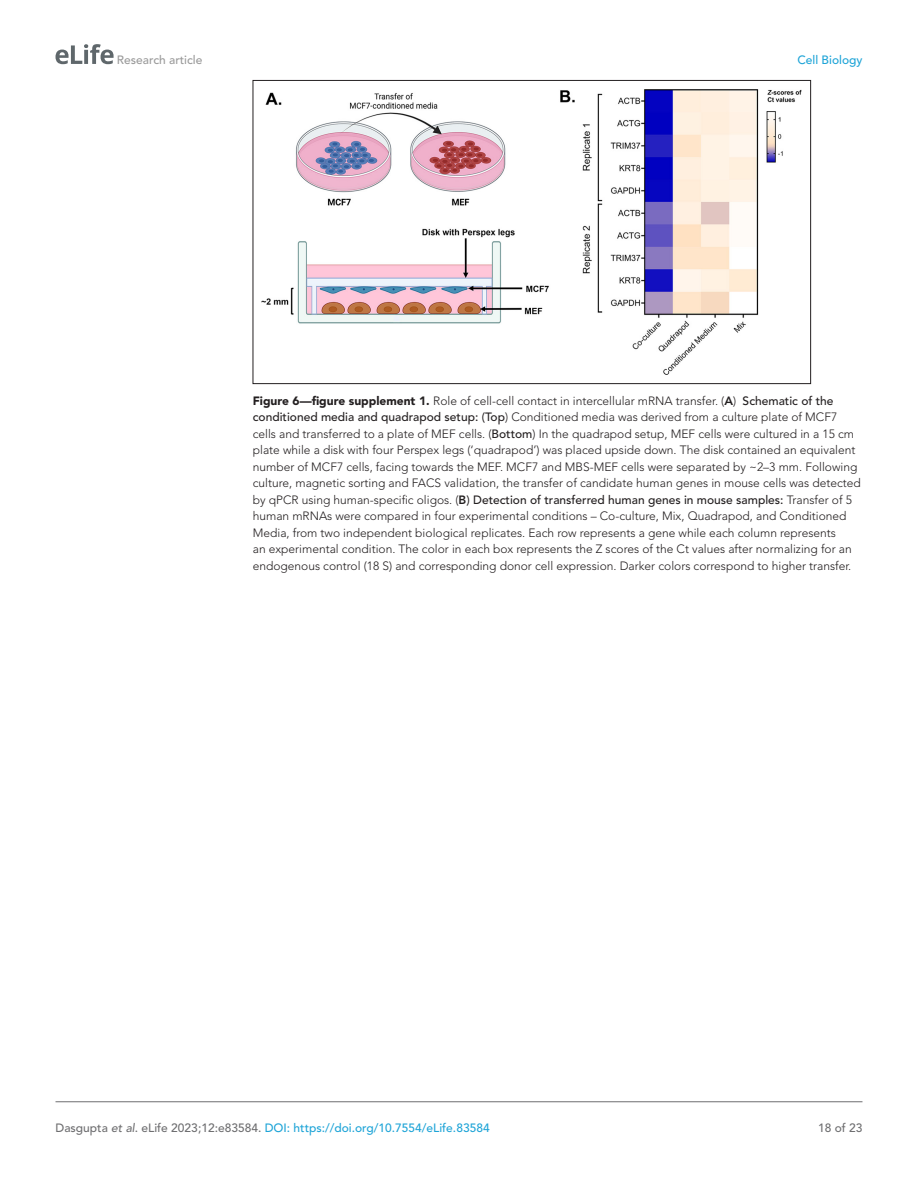
<style>
.page{position:relative;width:918px;height:1188px;background:#fff}
.page>*{position:absolute;margin:0;border:0;box-sizing:border-box;transform-origin:0 0}
.t1{font:300 12px/16.5px "Avenir LT Std";color:#231f20}
.t2{font:500 12px "Avenir LT Std";color:#1ea4d7}
.t3{font:500 12px "Avenir LT Std";color:#9a9a9a}
.t4{font:500 12px "Avenir LT Std";color:#6e6e70}
.s1{font-weight:900}
.s2{font-weight:800}
.s3{font-weight:500}
.s4{color:#6e6e70}
.s5{font-style:italic;color:#6e6e70}
</style>
<div class="page">
<svg style="left:56px;top:44px;width:58px;height:20px"></svg>
<hr style="left:56px;top:1101px;width:806px;height:1px;background:#6e6e70">
<img style="left:262px;top:89px;width:540px;height:286px">
<div style="left:253px;top:80px;width:558px;height:304px;border:1px solid #231f20"></div>
<p class="t3" style="left:117px;top:53px;width:87px">Research article</p>
<p class="t2" style="left:797px;top:53px;width:67px">Cell Biology</p>
<p class="t1" style="left:253px;top:392px;width:610px"><span class="s1">Figure 6—figure supplement 1.</span> Role of cell-cell contact in intercellular mRNA transfer. (<span class="s2">A</span>) <span class="s3">Schematic of the conditioned media and quadrapod setup: (Top</span>) Conditioned media was derived from a culture plate of MCF7 cells and transferred to a plate of MEF cells. (<span class="s3">Bottom</span>) In the quadrapod setup, MEF cells were cultured in a 15 cm plate while a disk with four Perspex legs (‘quadrapod’) was placed upside down. The disk contained an equivalent number of MCF7 cells, facing towards the MEF. MCF7 and MBS-MEF cells were separated by ~2–3 mm. Following culture, magnetic sorting and FACS validation, the transfer of candidate human genes in mouse cells was detected by qPCR using human-specific oligos. (<span class="s2">B</span><span class="s3">) Detection of transferred human genes in mouse samples:</span> Transfer of 5 human mRNAs were compared in four experimental conditions – Co-culture, Mix, Quadrapod, and Conditioned Media, from two independent biological replicates. Each row represents a gene while each column represents<br>an experimental condition. The color in each box represents the Z scores of the Ct values after normalizing for an endogenous control (18 S) and corresponding donor cell expression. Darker colors correspond to higher transfer.</p>
<p class="t2" style="left:56px;top:1121px;width:436px"><span class="s4">Dasgupta</span> <span class="s5">et al</span><span class="s4">. eLife 2023;12:e83584.</span> DOI: https://doi.org/10.7554/eLife.83584</p>
<p class="t4" style="left:818px;top:1121px;width:46px">18 of 23</p>
</div>
